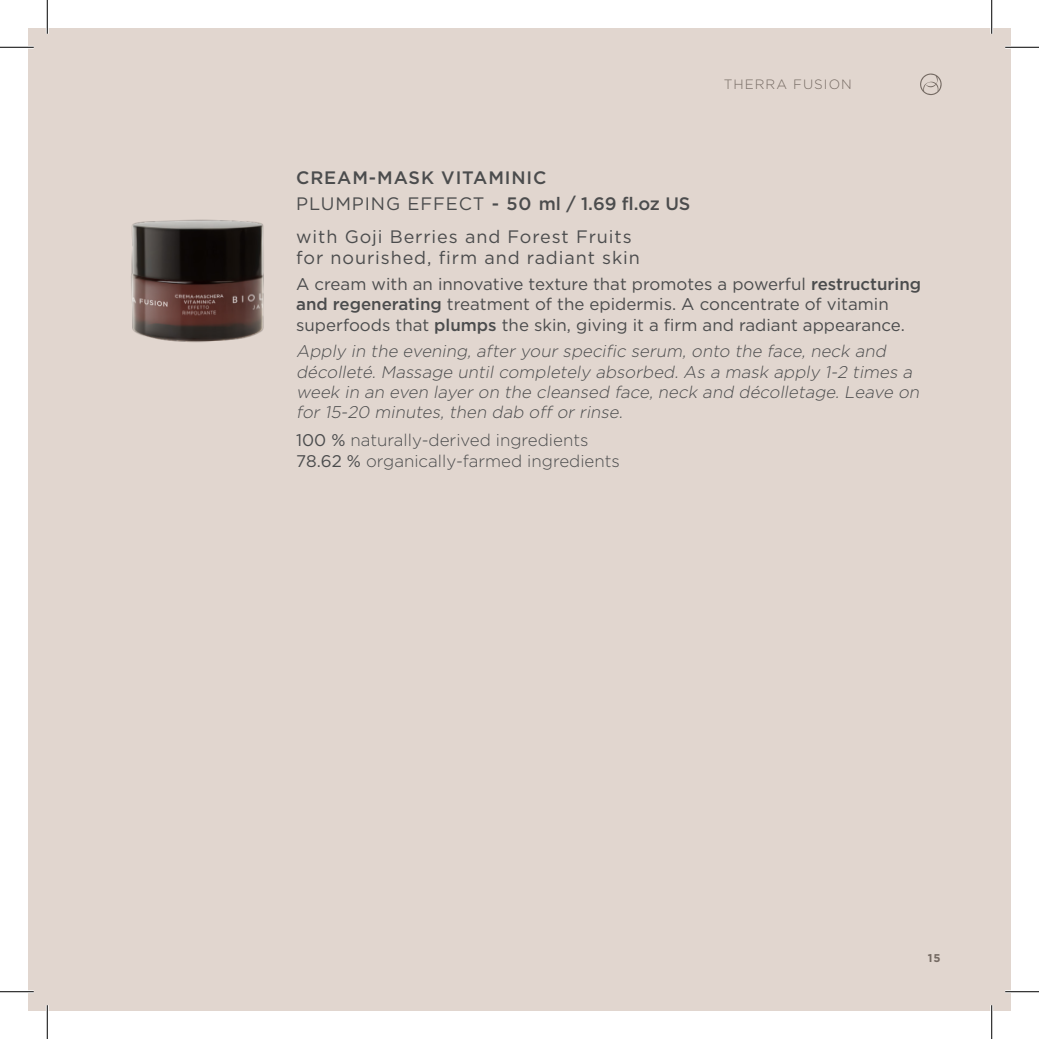
<style>
.page{position:relative;width:1039px;height:1039px;background:#fff}
.page>*{position:absolute;margin:0;border:0;box-sizing:border-box;transform-origin:0 0}
.t1{font:18px/33.8px "Gotham";letter-spacing:.05em;color:#4b4c4d}
.t2{font:500 18px "Gotham";letter-spacing:.05em;color:#4b4c4d}
.t3{font:italic 300 16.88px/20.2px "Gotham";color:#4b4c4d}
.t4{font:16.88px/20.2px "Gotham";color:#4b4c4d}
.t5{font:300 16.88px/20.2px "Gotham";color:#4b4c4d}
.t6{font:300 13.5px "Gotham";letter-spacing:.075em;color:#4b4c4d}
.t7{font:700 11.25px "Gotham";color:#4b4c4d}
.s1{font-weight:500}
.s2{font-weight:400}
</style>
<div class="page">
<div style="left:28px;top:28px;width:982px;height:982px;background:#e1d6cf"></div>
<img style="left:131px;top:219px;width:133px;height:124px">
<hr style="left:0;top:46px;width:34px;height:3px;background:#fff">
<hr style="left:1005px;top:46px;width:33px;height:3px;background:#fff">
<hr style="left:0;top:990px;width:34px;height:3px;background:#fff">
<hr style="left:1005px;top:990px;width:33px;height:3px;background:#fff">
<hr style="left:46px;top:0;width:3px;height:34px;background:#fff">
<hr style="left:46px;top:1005px;width:3px;height:33px;background:#fff">
<hr style="left:990px;top:0;width:3px;height:34px;background:#fff">
<hr style="left:990px;top:1005px;width:3px;height:33px;background:#fff">
<hr style="left:0;top:47px;width:34px;height:1px;background:#000">
<hr style="left:1005px;top:47px;width:33px;height:1px;background:#000">
<hr style="left:0;top:991px;width:34px;height:1px;background:#000">
<hr style="left:1005px;top:991px;width:33px;height:1px;background:#000">
<hr style="left:47px;top:0;width:1px;height:34px;background:#000">
<hr style="left:47px;top:1005px;width:1px;height:33px;background:#000">
<hr style="left:991px;top:0;width:1px;height:34px;background:#000">
<hr style="left:991px;top:1005px;width:1px;height:33px;background:#000">
<p class="t6" style="left:723px;top:75px;width:130px">THERRA FUSION</p>
<p class="t2" style="left:296px;top:165px;width:252px">CREAM-MASK VITAMINIC</p>
<p class="t1" style="left:296px;top:186px;width:396px">PLUMPING EFFECT <span class="s1">- 50 ml / 1.69 fl.oz US </span>with Goji Berries and Forest Fruits</p>
<p class="t1" style="left:296px;top:240px;width:345px">for nourished, firm and radiant skin</p>
<p class="t4" style="left:296px;top:274px;width:626px">A cream with an innovative texture that promotes a powerful <span class="s1">restructuring and regenerating</span> treatment of the epidermis. A concentrate of vitamin superfoods that <span class="s1">plumps</span> the skin, giving it a firm and radiant appearance.</p>
<p class="t3" style="left:296px;top:341px;width:628px">Apply in the evening, after your specific serum, onto the face, neck and décolleté. Massage until completely absorbed. As a mask apply 1-2 times a week in an even layer on the cleansed face, neck and décolletage. Leave on for 15-20 minutes, then dab off or rinse.</p>
<p class="t5" style="left:296px;top:430px;width:325px"><span class="s2">100 %</span> naturally-derived ingredients<br><span class="s2">78.62 %</span> organically-farmed ingredients</p>
<p class="t7" style="left:927px;top:950px;width:14px">15</p>
</div>
